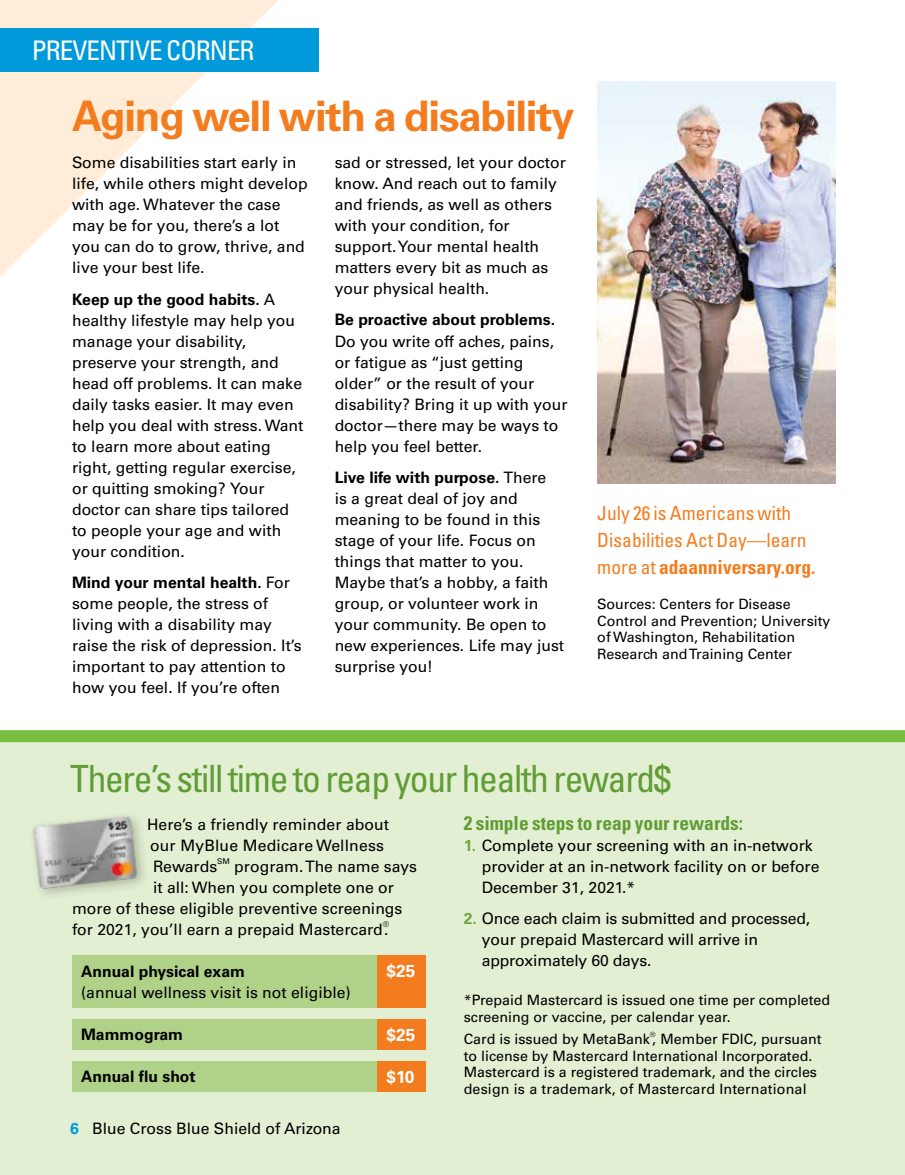
<style>
.page{position:relative;width:905px;height:1175px;background:#fff}
.page>*{position:absolute;margin:0;border:0;box-sizing:border-box;transform-origin:0 0}
.t1{font:700 42px "Univers LT Std";letter-spacing:-.03em;color:#f37d1e}
.t2{font:condensed 37.5px "Univers LT Std";letter-spacing:-.035em;color:#609d35}
.t3{font:condensed 27px "Univers LT Std";letter-spacing:-.035em;color:#fff}
.t4{font:condensed 19.5px/27px "Univers LT Std";color:#f37d1e}
.t5{font:700 condensed 19.5px "Univers LT Std";color:#609d35}
.t6{font:700 17.25px "Univers LT Std";color:#fff}
.t7{font:15.75px/21px "Univers LT Std";color:#000}
.t8{font:700 15.75px "Univers LT Std";color:#000}
.t9{font:14.25px/16.5px "Univers LT Std";color:#000}
.t10{font:7.8px "Univers LT Std";color:#000}
.t11{font:7.2px "Univers LT Std";color:#000}
.s1{font-weight:700}
.s2{font-weight:700;color:#70a543}
.s3{font-weight:700;color:#0099da}
</style>
<div class="page">
<div style="left:0;top:736px;width:904px;height:438px;background:#e3efd3"></div>
<svg style="left:0;top:0;width:278px;height:277px"></svg>
<div style="left:0;top:28px;width:318px;height:44px;background:#0099da"></div>
<img style="left:597px;top:82px;width:238px;height:401px">
<div style="left:72px;top:955px;width:354px;height:53px;background:#b0d188"></div>
<div style="left:72px;top:1019px;width:354px;height:31px;background:#b0d188"></div>
<div style="left:72px;top:1061px;width:354px;height:31px;background:#b0d188"></div>
<div style="left:377px;top:955px;width:49px;height:53px;background:#f37d1e"></div>
<div style="left:377px;top:1019px;width:49px;height:31px;background:#f37d1e"></div>
<div style="left:377px;top:1061px;width:49px;height:31px;background:#f37d1e"></div>
<div style="left:0;top:730px;width:904px;height:12px;background:#78be40"></div>
<div style="left:27px;top:810px;width:123px;height:91px;background:#000;opacity:.25"></div>
<img style="left:32px;top:814px;width:107px;height:76px">
<p class="t3" style="left:32px;top:33px;width:224px">PREVENTIVE CORNER</p>
<h3 class="t1" style="left:72px;top:92px;width:504px">Aging well with a disability</h3>
<p class="t7" style="left:72px;top:152px;width:237px">Some disabilities start early in life, while others might develop with age. Whatever the case may be for you, there’s a lot you can do to grow, thrive, and live your best life.</p>
<p class="t7" style="left:72px;top:288px;width:233px"><span class="s1">Keep up the good habits.</span> A healthy lifestyle may help you manage your disability, preserve your strength, and head off problems. It can make daily tasks easier. It may even help you deal with stress. Want to learn more about eating right, getting regular exercise, or quitting smoking? Your doctor can share tips tailored to people your age and with your condition.</p>
<p class="t7" style="left:72px;top:572px;width:231px"><span class="s1">Mind your mental health.</span> For some people, the stress of living with a disability may raise the risk of depression. It’s important to pay attention to how you feel. If you’re often</p>
<p class="t7" style="left:335px;top:152px;width:233px">sad or stressed, let your doctor know. And reach out to family and friends, as well as others with your condition, for support. Your mental health matters every bit as much as your physical health.</p>
<p class="t7" style="left:335px;top:309px;width:234px"><span class="s1">Be proactive about problems.<br></span>Do you write off aches, pains, or fatigue as “just getting older” or the result of your disability? Bring it up with your doctor—there may be ways to help you feel better.</p>
<p class="t7" style="left:335px;top:467px;width:231px"><span class="s1">Live life with purpose.</span> There<br>is a great deal of joy and meaning to be found in this stage of your life. Focus on things that matter to you.<br>Maybe that’s a hobby, a faith group, or volunteer work in your community. Be open to new experiences. Life may just surprise you!</p>
<p class="t4" style="left:597px;top:499px;width:220px">July 26 is Americans with<br>Disabilities Act Day—learn more at <span class="s1">adaanniversary.org.</span></p>
<p class="t9" style="left:597px;top:596px;width:235px">Sources: Centers for Disease<br>Control and Prevention; University of Washington, Rehabilitation<br>Research and Training Center</p>
<h3 class="t2" style="left:70px;top:755px;width:602px">There’s still time to reap your health reward$</h3>
<p class="t7" style="left:147px;top:814px;width:244px">Here’s a friendly reminder about our MyBlue Medicare Wellness<br>Rewards</p>
<p class="t5" style="left:464px;top:811px;width:281px">2 simple steps to reap your rewards:</p>
<p class="t7" style="left:482px;top:835px;width:339px;text-indent:-18px"><span class="s2">1.</span> Complete your screening with an in-network provider at an in-network facility on or before<br>December 31, 2021.*</p>
<p class="t7" style="left:482px;top:908px;width:330px;text-indent:-18px"><span class="s2">2.</span> Once each claim is submitted and processed, your prepaid Mastercard will arrive in approximately 60 days.</p>
<p class="t9" style="left:464px;top:992px;width:368px">*Prepaid Mastercard is issued one time per completed screening or vaccine, per calendar year.</p>
<p class="t9" style="left:464px;top:1031px;width:359px">Card is issued by MetaBank, Member FDIC, pursuant</p>
<p class="t10" style="left:217px;top:856px;width:14px">SM</p>
<p class="t7" style="left:234px;top:856px;width:184px">program. The name says</p>
<p class="t7" style="left:153px;top:877px;width:242px">it all: When you complete one or</p>
<p class="t7" style="left:72px;top:898px;width:332px">more of these eligible preventive screenings</p>
<p class="t7" style="left:72px;top:918px;width:318px">for 2021, you’ll earn a prepaid Mastercard.</p>
<p class="t10" style="left:383px;top:919px;width:8px">®</p>
<p class="t6" style="left:386px;top:960px;width:30px">$25</p>
<p class="t8" style="left:81px;top:962px;width:165px">Annual physical exam</p>
<p class="t7" style="left:81px;top:982px;width:271px">(annual wellness visit is not eligible)</p>
<p class="t8" style="left:81px;top:1025px;width:104px">Mammogram</p>
<p class="t6" style="left:386px;top:1024px;width:30px">$25</p>
<p class="t8" style="left:81px;top:1067px;width:116px">Annual flu shot</p>
<p class="t6" style="left:386px;top:1066px;width:29px">$10</p>
<p class="t11" style="left:650px;top:1030px;width:7px">®</p>
<p class="t9" style="left:463px;top:1047px;width:355px">to license by Mastercard International Incorporated.<br>Mastercard is a registered trademark, and the circles design is a trademark, of Mastercard International</p>
<p class="t7" style="left:70px;top:1118px;width:272px"><span class="s3">6</span> Blue Cross Blue Shield of Arizona</p>
</div>
